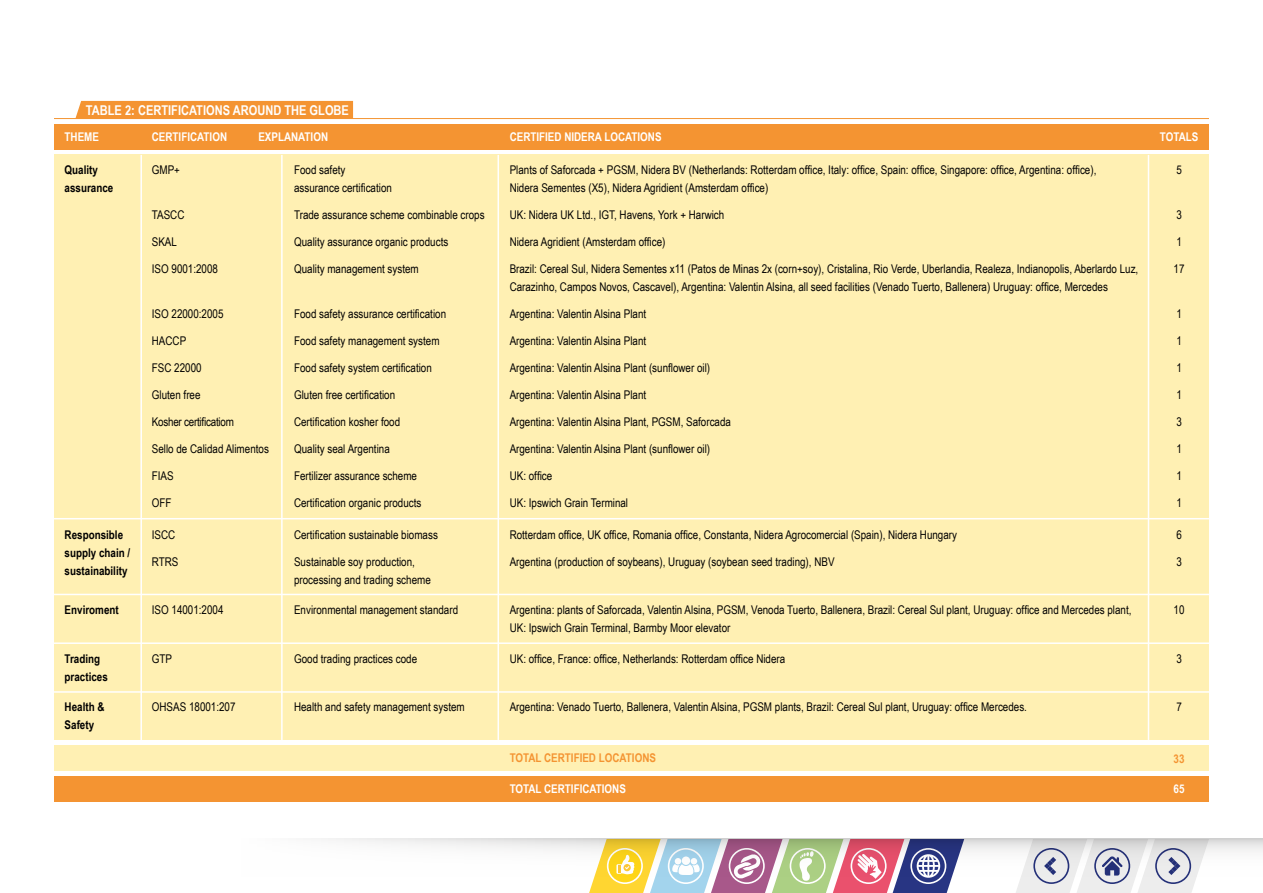
<style>
.page{position:relative;width:1263px;height:893px;background:#fff}
.page>*{position:absolute;margin:0;border:0;box-sizing:border-box;transform-origin:0 0}
.t1{font:700 13.5px "Arial Narrow";color:#fff}
.t2{font:12px/18px "Arial Narrow";color:#000}
.t3{font:700 12px/18px "Arial Narrow";color:#000}
.t4{font:700 12px "Arial Narrow";color:#fff}
.t5{font:700 12px "Arial Narrow";color:#f49432}
.t6{font:12px "Arial Narrow";letter-spacing:-.02em;color:#000}
</style>
<div class="page">
<div style="left:75px;top:101px;width:278px;height:17px;background:#f49432"></div>
<div style="left:54px;top:124px;width:1155px;height:26px;background:#f49432"></div>
<div style="left:54px;top:776px;width:1155px;height:25px;background:#f49432"></div>
<div style="left:54px;top:745px;width:1155px;height:26px;background:#fff0b3"></div>
<hr style="left:54px;top:118px;width:1155px;height:1px;background:#f49432">
<div style="left:54px;top:155px;width:1155px;height:585px;background:#fff0b3"></div>
<hr style="left:140px;top:155px;width:2px;height:585px;background:#fff">
<hr style="left:281px;top:155px;width:2px;height:585px;background:#fff">
<hr style="left:54px;top:691px;width:1155px;height:2px;background:#fff">
<hr style="left:54px;top:642px;width:1155px;height:2px;background:#fff">
<hr style="left:54px;top:518px;width:1155px;height:1px;background:#fff">
<hr style="left:54px;top:594px;width:1155px;height:1px;background:#fff">
<hr style="left:497px;top:155px;width:2px;height:585px;background:#fff">
<hr style="left:1148px;top:155px;width:1px;height:585px;background:#fff">
<div style="left:0;top:839px;width:1263px;height:54px;background:linear-gradient(to bottom,#f8f8f7,#fff)"></div>
<svg style="left:589px;top:839px;width:375px;height:54px"></svg>
<svg style="left:1015px;top:839px;width:194px;height:54px;background:#d7d8df"></svg>
<p class="t1" style="left:86px;top:100px;width:265px">TABLE 2: CERTIFICATIONS AROUND THE GLOBE</p>
<p class="t4" style="left:65px;top:128px;width:21px">THEME</p>
<p class="t4" style="left:152px;top:128px;width:75px">CERTIFICATION</p>
<p class="t4" style="left:258px;top:128px;width:70px">EXPLANATION</p>
<p class="t4" style="left:510px;top:128px;width:153px">CERTIFIED NIDERA LOCATIONS</p>
<p class="t4" style="left:1160px;top:128px;width:40px">TOTALS</p>
<p class="t3" style="left:65px;top:160px;width:50px">QUALITY<br>ASSURANCE</p>
<p class="t3" style="left:65px;top:525px;width:67px">RESPONSIBLE<br>SUPPLY CHAIN /<br>SUSTAINABILITY</p>
<p class="t3" style="left:65px;top:600px;width:56px">ENVIROMENT</p>
<p class="t3" style="left:65px;top:649px;width:45px">TRADING<br>PRACTICES</p>
<p class="t3" style="left:65px;top:697px;width:41px">HEALTH &amp;<br>SAFETY</p>
<p class="t2" style="left:152px;top:161px;width:30px">GMP+</p>
<p class="t2" style="left:152px;top:206px;width:34px">TASCC</p>
<p class="t2" style="left:152px;top:233px;width:27px">SKAL</p>
<p class="t2" style="left:152px;top:260px;width:68px">ISO 9001:2008</p>
<p class="t2" style="left:152px;top:305px;width:73px">ISO 22000:2005</p>
<p class="t2" style="left:152px;top:332px;width:36px">HACCP</p>
<p class="t2" style="left:152px;top:359px;width:51px">FSC 22000</p>
<p class="t2" style="left:152px;top:386px;width:50px">Gluten free</p>
<p class="t6" style="left:152px;top:413px;width:84px">Kosher certificatiom</p>
<p class="t2" style="left:152px;top:440px;width:119px">Sello de Calidad Alimentos</p>
<p class="t2" style="left:152px;top:467px;width:23px">FIAS</p>
<p class="t2" style="left:152px;top:494px;width:21px">OFF</p>
<p class="t2" style="left:152px;top:525px;width:25px">ISCC</p>
<p class="t2" style="left:152px;top:552px;width:28px">RTRS</p>
<p class="t2" style="left:152px;top:600px;width:73px">ISO 14001:2004</p>
<p class="t2" style="left:152px;top:649px;width:22px">GTP</p>
<p class="t2" style="left:152px;top:698px;width:85px">OHSAS 18001:207</p>
<p class="t2" style="left:294px;top:161px;width:99px">Food safety assurance certification</p>
<p class="t2" style="left:294px;top:206px;width:192px">Trade assurance scheme combinable crops</p>
<p class="t2" style="left:294px;top:233px;width:156px">Quality assurance organic products</p>
<p class="t2" style="left:294px;top:260px;width:126px">Quality management system</p>
<p class="t2" style="left:294px;top:305px;width:154px">Food safety assurance certification</p>
<p class="t2" style="left:294px;top:332px;width:147px">Food safety management system</p>
<p class="t2" style="left:294px;top:359px;width:139px">Food safety system certification</p>
<p class="t2" style="left:294px;top:386px;width:103px">Gluten free certification</p>
<p class="t2" style="left:294px;top:413px;width:108px">Certification kosher food</p>
<p class="t2" style="left:294px;top:440px;width:97px">Quality seal Argentina</p>
<p class="t2" style="left:294px;top:467px;width:125px">Fertilizer assurance scheme</p>
<p class="t2" style="left:294px;top:494px;width:129px">Certification organic products</p>
<p class="t2" style="left:294px;top:525px;width:145px">Certification sustainable biomass</p>
<p class="t2" style="left:294px;top:552px;width:138px">Sustainable soy production, processing and trading scheme</p>
<p class="t2" style="left:294px;top:600px;width:166px">Environmental management standard</p>
<p class="t2" style="left:294px;top:649px;width:125px">Good trading practices code</p>
<p class="t2" style="left:294px;top:698px;width:172px">Health and safety management system</p>
<p class="t2" style="left:510px;top:161px;width:588px">Plants of Saforcada + PGSM, Nidera BV (Netherlands: Rotterdam office, Italy: office, Spain: office, Singapore: office, Argentina: office),<br>Nidera Sementes (X5), Nidera Agridient (Amsterdam office)</p>
<p class="t2" style="left:510px;top:206px;width:216px">UK: Nidera UK Ltd., IGT, Havens, York + Harwich</p>
<p class="t2" style="left:510px;top:233px;width:157px">Nidera Agridient (Amsterdam office)</p>
<p class="t2" style="left:510px;top:260px;width:630px">Brazil: Cereal Sul, Nidera Sementes x11 (Patos de Minas 2x (corn+soy), Cristalina, Rio Verde, Uberlandia, Realeza, Indianopolis, Aberlardo Luz,<br>Carazinho, Campos Novos, Cascavel), Argentina: Valentin Alsina, all seed facilities (Venado Tuerto, Ballenera) Uruguay: office, Mercedes</p>
<p class="t2" style="left:510px;top:305px;width:138px">Argentina: Valentin Alsina Plant</p>
<p class="t2" style="left:510px;top:332px;width:138px">Argentina: Valentin Alsina Plant</p>
<p class="t2" style="left:510px;top:359px;width:202px">Argentina: Valentin Alsina Plant (sunflower oil)</p>
<p class="t2" style="left:510px;top:386px;width:138px">Argentina: Valentin Alsina Plant</p>
<p class="t2" style="left:510px;top:413px;width:223px">Argentina: Valentin Alsina Plant, PGSM, Saforcada</p>
<p class="t2" style="left:510px;top:440px;width:202px">Argentina: Valentin Alsina Plant (sunflower oil)</p>
<p class="t2" style="left:510px;top:467px;width:44px">UK: office</p>
<p class="t2" style="left:510px;top:494px;width:120px">UK: Ipswich Grain Terminal</p>
<p class="t2" style="left:510px;top:525px;width:449px">Rotterdam office, UK office, Romania office, Constanta, Nidera Agrocomercial (Spain), Nidera Hungary</p>
<p class="t2" style="left:510px;top:552px;width:326px">Argentina (production of soybeans), Uruguay (soybean seed trading), NBV</p>
<p class="t2" style="left:510px;top:600px;width:623px">Argentina: plants of Saforcada, Valentin Alsina, PGSM, Venoda Tuerto, Ballenera, Brazil: Cereal Sul plant, Uruguay: office and Mercedes plant,<br>UK: Ipswich Grain Terminal, Barmby Moor elevator</p>
<p class="t2" style="left:510px;top:649px;width:277px">UK: office, France: office, Netherlands: Rotterdam office Nidera</p>
<p class="t2" style="left:510px;top:698px;width:519px">Argentina: Venado Tuerto, Ballenera, Valentin Alsina, PGSM plants, Brazil: Cereal Sul plant, Uruguay: office Mercedes.</p>
<p class="t2" style="left:1176px;top:161px;width:7px">5</p>
<p class="t2" style="left:1176px;top:206px;width:7px">3</p>
<p class="t2" style="left:1176px;top:233px;width:7px">1</p>
<p class="t2" style="left:1174px;top:260px;width:12px">17</p>
<p class="t2" style="left:1176px;top:305px;width:7px">1</p>
<p class="t2" style="left:1176px;top:332px;width:7px">1</p>
<p class="t2" style="left:1176px;top:359px;width:7px">1</p>
<p class="t2" style="left:1176px;top:386px;width:7px">1</p>
<p class="t2" style="left:1176px;top:413px;width:7px">3</p>
<p class="t2" style="left:1176px;top:440px;width:7px">1</p>
<p class="t2" style="left:1176px;top:467px;width:7px">1</p>
<p class="t2" style="left:1176px;top:494px;width:7px">1</p>
<p class="t2" style="left:1176px;top:525px;width:7px">6</p>
<p class="t2" style="left:1176px;top:552px;width:7px">3</p>
<p class="t2" style="left:1174px;top:600px;width:12px">10</p>
<p class="t2" style="left:1176px;top:649px;width:7px">3</p>
<p class="t2" style="left:1176px;top:698px;width:7px">7</p>
<p class="t5" style="left:510px;top:749px;width:148px">TOTAL CERTIFIED LOCATIONS</p>
<p class="t5" style="left:1174px;top:750px;width:12px">33</p>
<p class="t4" style="left:510px;top:779px;width:118px">TOTAL CERTIFICATIONS</p>
<p class="t4" style="left:1174px;top:779px;width:12px">65</p>
</div>
